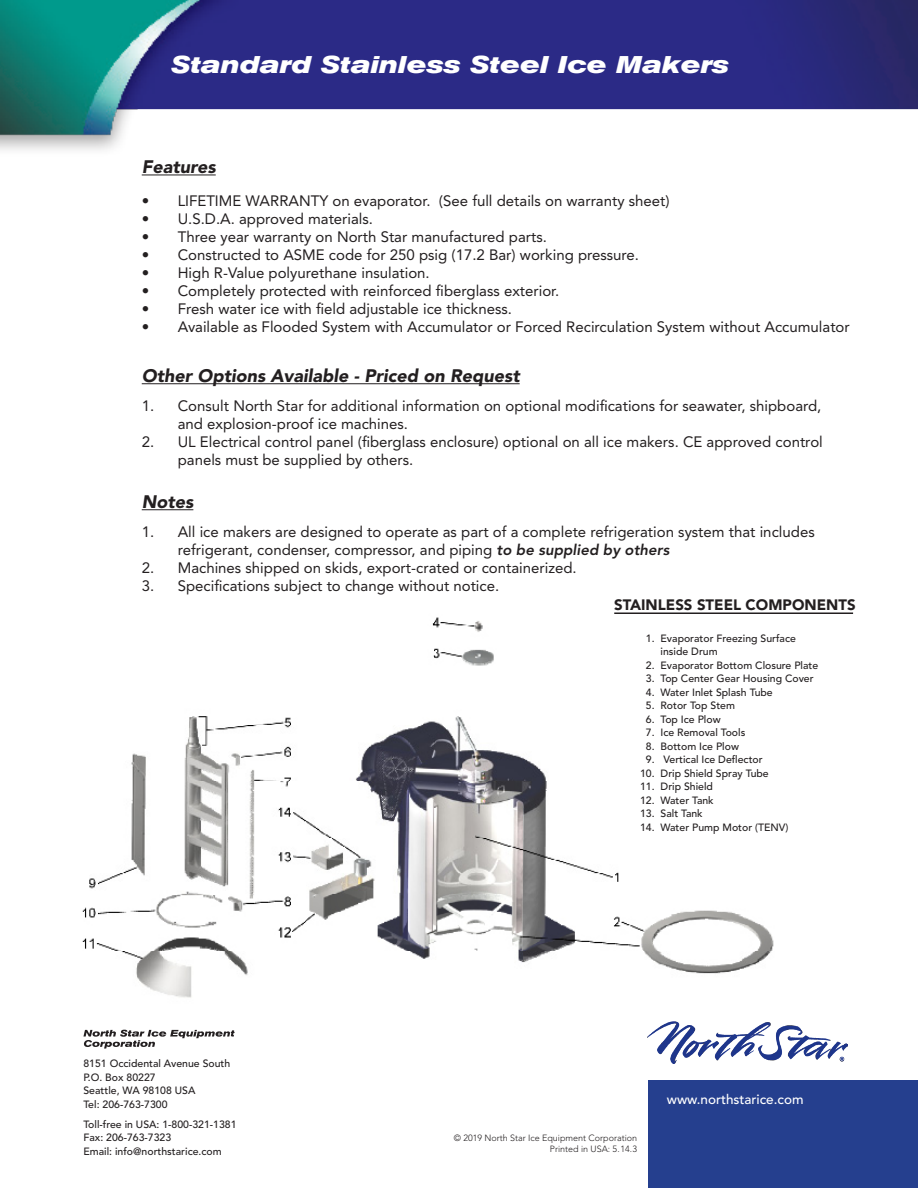
<style>
.page{position:relative;width:918px;height:1188px;background:#fff}
.page>*{position:absolute;margin:0;border:0;box-sizing:border-box;transform-origin:0 0}
.Back_Main_Headline{font:italic 700 expanded 24px "Akzidenz Grotesk BQ";color:#fff}
.t1{font:italic 900 18px "Avenir LT Std";color:#231f20}
.t2{font:15px "Avenir LT Std";color:#231f20}
.Back_Address{font:900 15px "Avenir LT Std";color:#231f20}
.Back_URL{font:500 13.5px "Avenir LT Std";color:#fff}
.Back_Address-2{font:500 10.5px/13.5px "Avenir LT Std";color:#231f20}
.t3{font:300 9px "Avenir LT Std";color:#231f20}
.s1{font-weight:800;font-style:italic}
</style>
<div class="page">
<img style="left:0;top:0;width:918px;height:176px">
<img style="left:647px;top:1022px;width:200px;height:41px">
<svg style="left:83px;top:1030px;width:152px;height:19px"></svg>
<img style="left:82px;top:617px;width:692px;height:381px">
<hr style="left:142px;top:175px;width:74px;height:1px;background:#231f20">
<hr style="left:142px;top:383px;width:378px;height:1px;background:#231f20">
<hr style="left:142px;top:509px;width:51px;height:1px;background:#231f20">
<div style="left:648px;top:1080px;width:270px;height:108px;background:#253f8e"></div>
<hr style="left:614px;top:612px;width:239px;height:2px;background:#231f20">
<p class="Back_Main_Headline" style="left:171px;top:50px;width:560px">Standard Stainless Steel Ice Makers</p>
<p class="t1" style="left:142px;top:156px;width:75px">Features</p>
<p class="t2" style="left:142px;top:192px;width:529px">• LIFETIME WARRANTY on evaporator. (See full details on warranty sheet)</p>
<p class="t2" style="left:142px;top:210px;width:233px">• U.S.D.A. approved materials.</p>
<p class="t2" style="left:142px;top:228px;width:407px">• Three year warranty on North Star manufactured parts.</p>
<p class="t2" style="left:142px;top:246px;width:499px">• Constructed to ASME code for 250 psig (17.2 Bar) working pressure.</p>
<p class="t2" style="left:142px;top:264px;width:290px">• High R-Value polyurethane insulation.</p>
<p class="t2" style="left:142px;top:282px;width:419px">• Completely protected with reinforced fiberglass exterior.</p>
<p class="t2" style="left:142px;top:300px;width:372px">• Fresh water ice with field adjustable ice thickness.</p>
<p class="t2" style="left:142px;top:318px;width:710px">• Available as Flooded System with Accumulator or Forced Recirculation System without Accumulator</p>
<p class="t1" style="left:142px;top:365px;width:379px">Other Options Available - Priced on Request</p>
<p class="t2" style="left:142px;top:397px;width:681px">1. Consult North Star for additional information on optional modifications for seawater, shipboard,</p>
<p class="t2" style="left:178px;top:415px;width:232px">and explosion-proof ice machines.</p>
<p class="t2" style="left:142px;top:433px;width:683px">2. UL Electrical control panel (fiberglass enclosure) optional on all ice makers. CE approved control</p>
<p class="t2" style="left:178px;top:451px;width:237px">panels must be supplied by others.</p>
<p class="t1" style="left:142px;top:491px;width:53px">Notes</p>
<p class="t2" style="left:142px;top:523px;width:674px">1. All ice makers are designed to operate as part of a complete refrigeration system that includes</p>
<p class="t2" style="left:178px;top:541px;width:493px">refrigerant, condenser, compressor, and piping <span class="s1">to be supplied by others</span></p>
<p class="t2" style="left:142px;top:559px;width:437px">2. Machines shipped on skids, export-crated or containerized.</p>
<p class="t2" style="left:142px;top:577px;width:359px">3. Specifications subject to change without notice.</p>
<p class="Back_Address-2" style="left:83px;top:1057px;width:148px">8151 Occidental Avenue South<br>P.O. Box 80227<br>Seattle, WA 98108 USA<br>Tel: 206-763-7300</p>
<p class="Back_Address-2" style="left:83px;top:1118px;width:155px">Toll-free in USA: 1-800-321-1381<br>Fax: 206-763-7323<br>Email: info@northstarice.com</p>
<p class="Back_Address" style="left:614px;top:596px;width:243px">STAINLESS STEEL COMPONENTS</p>
<p class="Back_Address-2" style="left:646px;top:632px;width:151px">1. Evaporator Freezing Surface</p>
<p class="Back_Address-2" style="left:661px;top:645px;width:59px">inside Drum</p>
<p class="Back_Address-2" style="left:646px;top:659px;width:174px">2. Evaporator Bottom Closure Plate</p>
<p class="Back_Address-2" style="left:646px;top:672px;width:169px">3. Top Center Gear Housing Cover</p>
<p class="Back_Address-2" style="left:646px;top:686px;width:128px">4. Water Inlet Splash Tube</p>
<p class="Back_Address-2" style="left:646px;top:699px;width:91px">5. Rotor Top Stem</p>
<p class="Back_Address-2" style="left:646px;top:713px;width:76px">6. Top Ice Plow</p>
<p class="Back_Address-2" style="left:646px;top:726px;width:101px">7. Ice Removal Tools</p>
<p class="Back_Address-2" style="left:646px;top:740px;width:95px">8. Bottom Ice Plow</p>
<p class="Back_Address-2" style="left:646px;top:753px;width:118px">9. Vertical Ice Deflector</p>
<p class="Back_Address-2" style="left:640px;top:767px;width:130px">10. Drip Shield Spray Tube</p>
<p class="Back_Address-2" style="left:640px;top:780px;width:74px">11. Drip Shield</p>
<p class="Back_Address-2" style="left:640px;top:794px;width:75px">12. Water Tank</p>
<p class="Back_Address-2" style="left:640px;top:807px;width:64px">13. Salt Tank</p>
<p class="Back_Address-2" style="left:640px;top:821px;width:150px">14. Water Pump Motor (TENV)</p>
<p class="t3" style="left:454px;top:1132px;width:185px">© 2019 North Star Ice Equipment Corporation</p>
<p class="t3" style="left:550px;top:1143px;width:89px">Printed in USA: 5.14.3</p>
<p class="Back_URL" style="left:667px;top:1091px;width:138px">www.northstarice.com</p>
</div>
